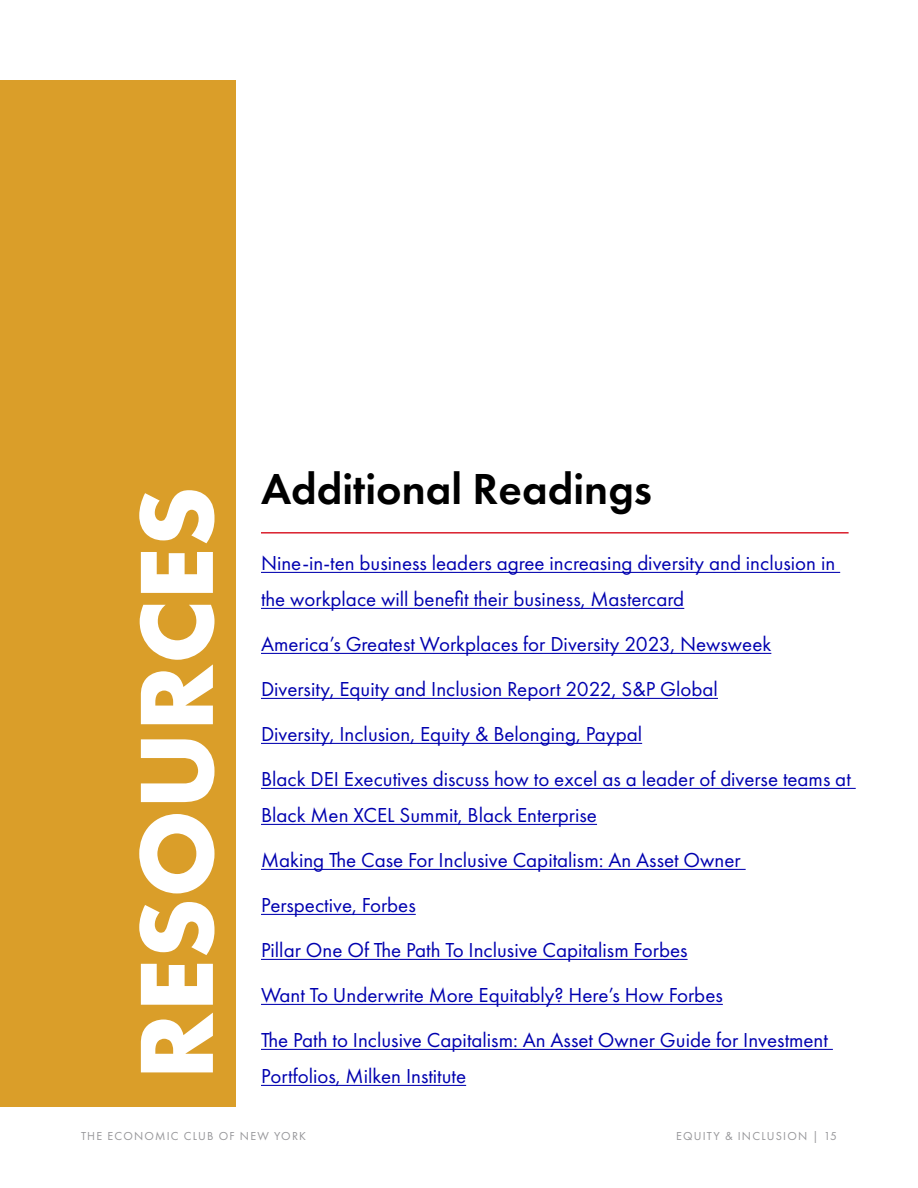
<style>
.page{position:relative;width:918px;height:1188px;background:#fff}
.page>*{position:absolute;margin:0;border:0;box-sizing:border-box;transform-origin:0 0}
.t1{font:700 108px "Futura PT";color:#fff}
.t2{font:600 45px "Futura PT";color:#000}
.t3{font:21px/45px "Futura PT";color:#0000af}
.t4{font:12px "Futura PT";letter-spacing:.1em;color:#97979a}
</style>
<div class="page">
<hr style="left:261px;top:572px;width:579px;height:1px;background:#0000af">
<hr style="left:261px;top:608px;width:423px;height:1px;background:#0000af">
<hr style="left:261px;top:653px;width:510px;height:1px;background:#0000af">
<hr style="left:261px;top:698px;width:457px;height:1px;background:#0000af">
<hr style="left:261px;top:743px;width:381px;height:1px;background:#0000af">
<hr style="left:261px;top:788px;width:595px;height:1px;background:#0000af">
<hr style="left:261px;top:824px;width:336px;height:1px;background:#0000af">
<hr style="left:261px;top:869px;width:485px;height:1px;background:#0000af">
<hr style="left:261px;top:914px;width:155px;height:1px;background:#0000af">
<hr style="left:261px;top:959px;width:427px;height:1px;background:#0000af">
<hr style="left:261px;top:1004px;width:462px;height:1px;background:#0000af">
<hr style="left:261px;top:1049px;width:572px;height:1px;background:#0000af">
<hr style="left:261px;top:1085px;width:205px;height:1px;background:#0000af">
<div style="left:0;top:81px;width:236px;height:1026px;background:#da9e29"></div>
<hr style="left:261px;top:532px;width:588px;height:2px;background:#da1f2c">
<h1 class="t1" style="left:107px;top:1080px;width:595px;rotate:-90deg">RESOURCES</h1>
<h2 class="t2" style="left:261px;top:461px;width:393px">Additional Readings</h2>
<p class="t3" style="left:261px;top:545px;width:576px;line-height:36px">Nine-in-ten business leaders agree increasing diversity and inclusion in the workplace will benefit their business, Mastercard</p>
<p class="t3" style="left:261px;top:622px;width:591px">America’s Greatest Workplaces for Diversity 2023, Newsweek<br>Diversity, Equity and Inclusion Report 2022, S&amp;P Global<br>Diversity, Inclusion, Equity &amp; Belonging, Paypal<br>Black DEI Executives discuss how to excel as a leader of diverse teams at</p>
<p class="t3" style="left:261px;top:793px;width:569px">Black Men XCEL Summit, Black Enterprise<br>Making The Case For Inclusive Capitalism: An Asset Owner Perspective, Forbes<br>Pillar One Of The Path To Inclusive Capitalism Forbes<br>Want To Underwrite More Equitably? Here’s How Forbes<br>The Path to Inclusive Capitalism: An Asset Owner Guide for Investment</p>
<p class="t3" style="left:261px;top:1054px;width:207px">Portfolios, Milken Institute</p>
<p class="t4" style="left:81px;top:1129px;width:227px">THE ECONOMIC CLUB OF NEW YORK</p>
<p class="t4" style="left:676px;top:1129px;width:162px">EQUITY &amp; INCLUSION | 15</p>
</div>
